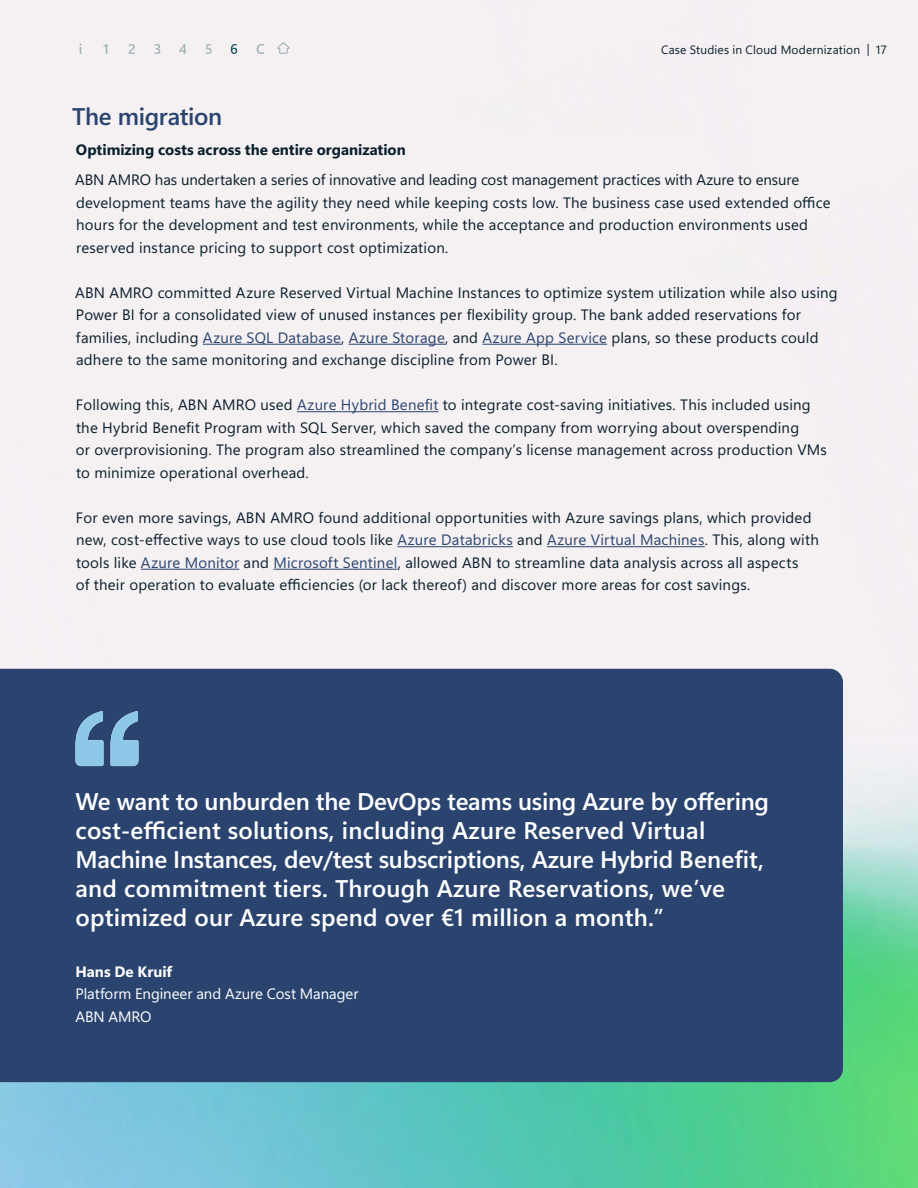
<style>
.page{position:relative;width:918px;height:1188px;background:#fff}
.page>*{position:absolute;margin:0;border:0;box-sizing:border-box;transform-origin:0 0}
.t1{font:24px/28.8px "Segoe Sans a 8000";letter-spacing:.01em;color:#fff}
.t2{font:24px "Segoe Sans a 8000";letter-spacing:-.015em;color:#2a446f}
.t3{font:15px/22.5px "Segoe Sans a 8000";letter-spacing:.015em;color:#091f2c}
.t4{font:15px/22.5px "Segoe Sans a 8000";letter-spacing:-.005em;color:#fff}
.t5{font:15px "Segoe Sans a 8000 2 bc 0000";color:#091f2c}
.t6{font:12px "Segoe Sans a 8000";letter-spacing:.015em;color:#091f2c}
.s1{color:#2a446f}
.s2{font-family:"Segoe Sans a 8000 2 bc 0000"}
</style>
<div class="page">
<img style="left:0;top:0;width:918px;height:1188px">
<svg style="left:79px;top:44px;width:3px;height:10px"></svg>
<svg style="left:128px;top:44px;width:7px;height:10px"></svg>
<svg style="left:179px;top:44px;width:7px;height:10px"></svg>
<svg style="left:103px;top:44px;width:4px;height:10px"></svg>
<svg style="left:154px;top:44px;width:6px;height:10px"></svg>
<svg style="left:205px;top:44px;width:7px;height:10px"></svg>
<svg style="left:276px;top:41px;width:15px;height:14px"></svg>
<svg style="left:231px;top:44px;width:6px;height:10px"></svg>
<svg style="left:257px;top:44px;width:7px;height:10px"></svg>
<hr style="left:203px;top:344px;width:138px;height:1px;background:#2a446f">
<hr style="left:349px;top:344px;width:96px;height:1px;background:#2a446f">
<hr style="left:483px;top:344px;width:124px;height:1px;background:#2a446f">
<hr style="left:297px;top:411px;width:142px;height:1px;background:#2a446f">
<hr style="left:397px;top:546px;width:116px;height:1px;background:#2a446f">
<hr style="left:547px;top:546px;width:158px;height:1px;background:#2a446f">
<hr style="left:141px;top:569px;width:98px;height:1px;background:#2a446f">
<hr style="left:273px;top:569px;width:125px;height:1px;background:#2a446f">
<div style="left:0;top:669px;width:843px;height:413px;background:#2a446f"></div>
<svg style="left:75px;top:711px;width:63px;height:55px;background:#6b99bc"></svg>
<p class="t6" style="left:661px;top:41px;width:227px">Case Studies in Cloud Modernization | 17</p>
<p class="t2" style="left:72px;top:100px;width:151px">The migration</p>
<p class="t5" style="left:76px;top:139px;width:331px">Optimizing costs across the entire organization</p>
<p class="t3" style="left:75px;top:169px;width:757px">ABN AMRO has undertaken a series of innovative and leading cost management practices with Azure to ensure development teams have the agility they need while keeping costs low. The business case used extended office hours for the development and test environments, while the acceptance and production environments used reserved instance pricing to support cost optimization.</p>
<p class="t3" style="left:75px;top:281px;width:764px">ABN AMRO committed Azure Reserved Virtual Machine Instances to optimize system utilization while also using Power BI for a consolidated view of unused instances per flexibility group. The bank added reservations for families, including <span class="s1">Azure SQL Database</span>, <span class="s1">Azure Storage</span>, and <span class="s1">Azure App Service</span> plans, so these products could adhere to the same monitoring and exchange discipline from Power BI.</p>
<p class="t3" style="left:76px;top:394px;width:753px">Following this, ABN AMRO used <span class="s1">Azure Hybrid Benefit</span> to integrate cost-saving initiatives. This included using the Hybrid Benefit Program with SQL Server, which saved the company from worrying about overspending<br>or overprovisioning. The program also streamlined the company’s license management across production VMs to minimize operational overhead.</p>
<p class="t3" style="left:76px;top:506px;width:745px">For even more savings, ABN AMRO found additional opportunities with Azure savings plans, which provided new, cost-effective ways to use cloud tools like <span class="s1">Azure Databricks</span> and <span class="s1">Azure Virtual Machines</span>. This, along with tools like <span class="s1">Azure Monitor</span> and <span class="s1">Microsoft Sentinel</span>, allowed ABN to streamline data analysis across all aspects<br>of their operation to evaluate efficiencies (or lack thereof) and discover more areas for cost savings.</p>
<p class="t1" style="left:75px;top:787px;width:695px">We want to unburden the DevOps teams using Azure by offering cost-efficient solutions, including Azure Reserved Virtual Machine Instances, dev/test subscriptions, Azure Hybrid Benefit, and commitment tiers. Through Azure Reservations, we’ve optimized our Azure spend over €1 million a month.”</p>
<p class="t4" style="left:75px;top:960px;width:285px"><span class="s2">Hans De Kruif<br></span>Platform Engineer and Azure Cost Manager<br>ABN AMRO</p>
</div>
